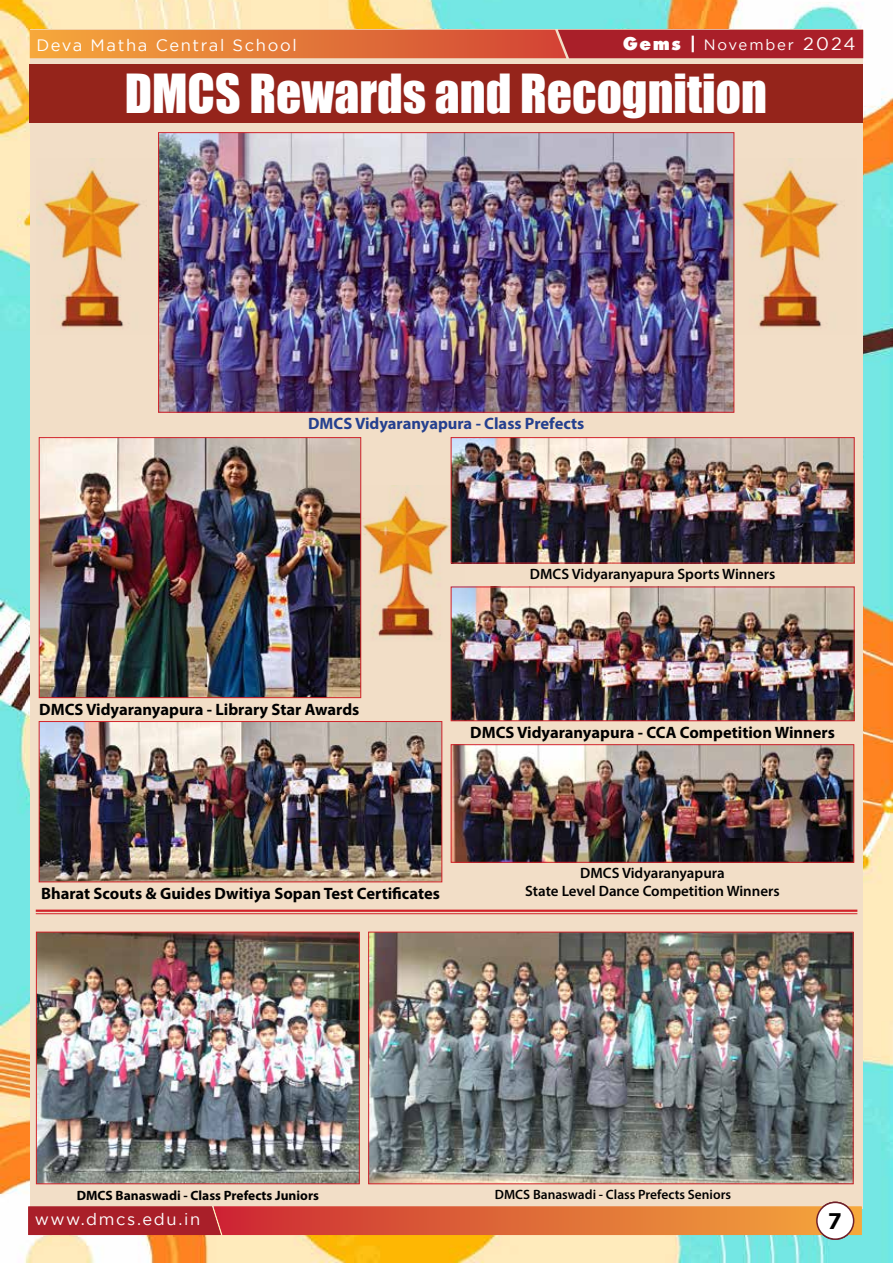
<style>
.page{position:relative;width:893px;height:1263px;background:#fff}
.page>*{position:absolute;margin:0;border:0;box-sizing:border-box;transform-origin:0 0}
.t1{font:49.5px "Impact";color:#fff}
.t2{font:700 22.5px "Gotham";color:#000}
.t3{font:900 18px "Futura";color:#fff}
.t4{font:18px "Gotham";color:#fff}
.t5{font:700 16.5px "Myriad Pro";color:#000}
.t6{font:16.5px "Gotham";letter-spacing:.1em;color:#fff}
.t7{font:700 16.5px "Myriad Pro";color:#25408f}
.t8{font:600 15px/18px "Myriad Pro";color:#000;text-align:center}
.t9{font:15px "Gotham";letter-spacing:.12em;color:#fff}
.t10{font:700 13.5px "Myriad Pro";color:#000}
.t11{font:600 13.5px "Myriad Pro";color:#000}
.s1{font-family:"Futura";font-weight:900;font-size:18px}
.s2{font-weight:700;font-size:18px}
.s3{font-size:18px}
.s4{font-family:"Gotham";font-weight:700}
.s5{font-family:"Gotham";font-weight:400;font-size:15px}
</style>
<div class="page">
<img style="left:0;top:0;width:893px;height:1263px">
<div style="left:30px;top:30px;width:832px;height:1179px;background:#f2dec7"></div>
<svg style="left:30px;top:30px;width:833px;height:28px;background:#ce5733"></svg>
<svg style="left:28px;top:1206px;width:835px;height:29px;background:#d25836"></svg>
<div style="left:817px;top:1202px;width:37px;height:37px;background:#fff;border-radius:50%"></div>
<div style="left:816px;top:1201px;width:38px;height:39px;border:2px solid #6f1f29;border-radius:50%"></div>
<hr style="left:36px;top:909px;width:821px;height:3px;background:#d2232a">
<hr style="left:36px;top:913px;width:821px;height:1px;background:#d2232a">
<div style="left:29px;top:64px;width:833px;height:59px;background:#95241b"></div>
<img style="left:38px;top:934px;width:320px;height:248px">
<div style="left:36px;top:932px;width:324px;height:252px;border:1px solid #d2232a"></div>
<img style="left:370px;top:934px;width:481px;height:248px">
<div style="left:368px;top:932px;width:485px;height:252px;border:1px solid #d2232a"></div>
<img style="left:160px;top:134px;width:572px;height:277px">
<div style="left:158px;top:132px;width:576px;height:281px;border:1px solid #d2232a"></div>
<img style="left:41px;top:723px;width:399px;height:157px">
<div style="left:39px;top:721px;width:403px;height:161px;border:1px solid #d2232a"></div>
<img style="left:36px;top:159px;width:105px;height:170px">
<img style="left:361px;top:485px;width:104px;height:157px">
<img style="left:736px;top:159px;width:103px;height:170px">
<img style="left:453px;top:589px;width:400px;height:130px">
<div style="left:451px;top:587px;width:404px;height:134px;border:1px solid #d2232a"></div>
<img style="left:453px;top:439px;width:400px;height:122px">
<div style="left:451px;top:437px;width:404px;height:126px;border:1px solid #d2232a"></div>
<img style="left:41px;top:439px;width:318px;height:257px">
<div style="left:39px;top:437px;width:322px;height:261px;border:1px solid #d2232a"></div>
<img style="left:453px;top:746px;width:399px;height:115px">
<div style="left:451px;top:744px;width:403px;height:119px;border:1px solid #d2232a"></div>
<p class="t6" style="left:36px;top:36px;width:262px">Deva Matha Central School</p>
<p class="t9" style="left:623px;top:37px;width:234px"><span class="s1">Gems</span> <span class="s2">|</span> November <span class="s3">2024</span></p>
<p class="t3" style="left:678px;top:31px;width:118px">Gems <span class="s4">|</span> <span class="s5">July</span></p>
<p class="t4" style="left:845px;top:34px;width:13px">3</p>
<h1 class="t1" style="left:125px;top:55px;width:644px">DMCS Rewards and Recognition</h1>
<p class="t7" style="left:308px;top:413px;width:278px">DMCS Vidyaranyapura - Class Prefects</p>
<p class="t5" style="left:39px;top:698px;width:322px">DMCS Vidyaranyapura - Library Star Awards</p>
<p class="t8" style="left:530px;top:564px;width:247px">DMCS Vidyaranyapura Sports Winners</p>
<p class="t5" style="left:470px;top:721px;width:366px">DMCS Vidyaranyapura - CCA Competition Winners</p>
<p class="t5" style="left:41px;top:882px;width:400px">Bharat Scouts &amp; Guides Dwitiya Sopan Test Certificates</p>
<p class="t8" style="left:525px;top:864px;width:256px">DMCS Vidyaranyapura<br>State Level Dance Competition Winners</p>
<p class="t10" style="left:77px;top:1186px;width:244px">DMCS Banaswadi - Class Prefects Juniors</p>
<p class="t11" style="left:495px;top:1185px;width:238px">DMCS Banaswadi - Class Prefects Seniors</p>
<p class="t6" style="left:35px;top:1210px;width:167px">www.dmcs.edu.in</p>
<p class="t6" style="left:35px;top:1210px;width:167px">www.dmcs.edu.in</p>
<h2 class="t2" style="left:828px;top:1208px;width:15px">7</h2>
</div>
